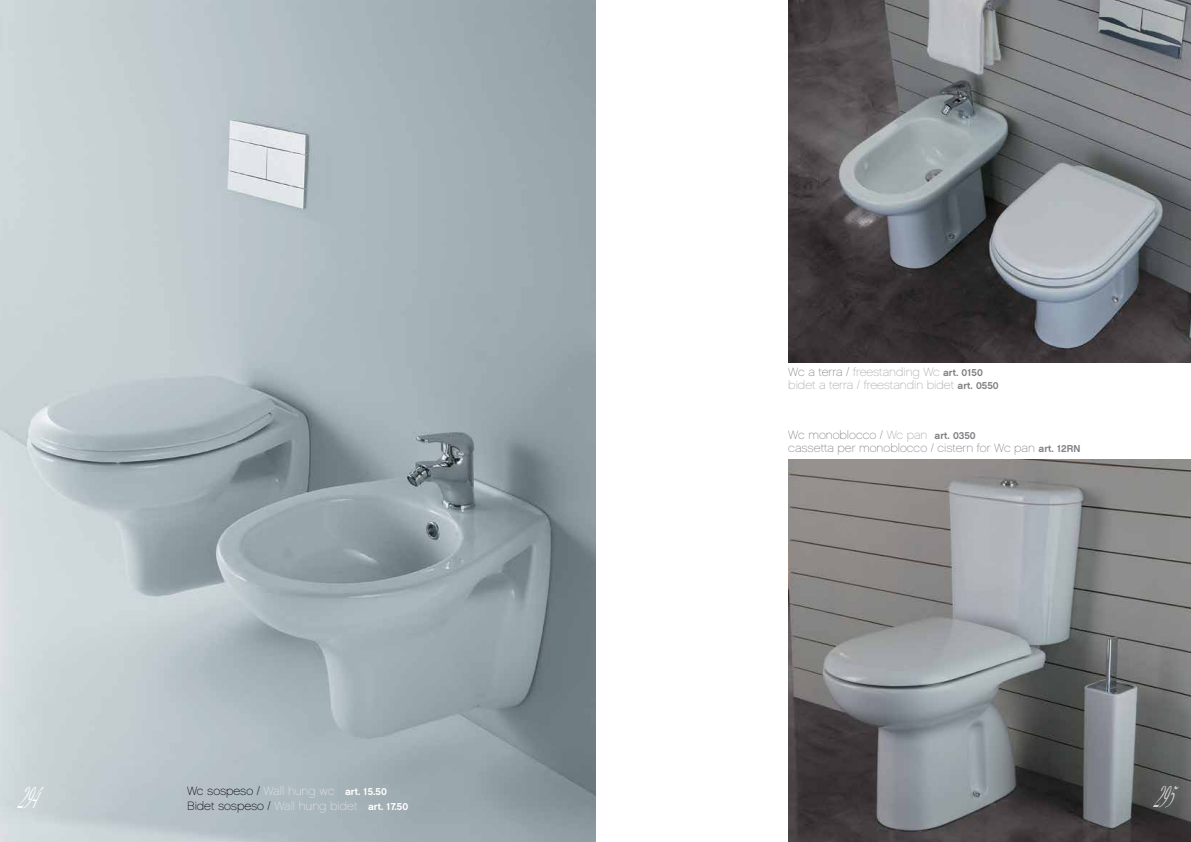
<style>
.page{position:relative;width:1191px;height:842px;background:#fff}
.page>*{position:absolute;margin:0;border:0;box-sizing:border-box;transform-origin:0 0}
.t1{font:italic 31.5px "Cochin";color:#fff;scale:.43 1}
.t2{font:italic 31.5px "Cochin";color:#d1d3d4;scale:.43 1}
.t3{font:12px/13px "Chalet Paris Nineteen Sixty";color:#808285}
.t4{font:12px/13px "Chalet Paris Nineteen Sixty";color:#a7a9ac}
.t5{font:12px/14.4px "Chalet Paris Nineteen Sixty";color:#000}
.s1{color:#808285}
.s2{font-family:"Chalet New York Nineteen Sixty";font-size:10px;color:#808285}
.s3{color:#a7a9ac}
.s4{font-family:"Chalet New York Nineteen Sixty";font-size:10px}
.s5{color:#e3e4e5}
.s6{font-family:"Chalet New York Nineteen Sixty";font-size:10px;color:#fff}
.s7{color:#e2e3e4}
</style>
<div class="page">
<img style="left:788px;top:459px;width:403px;height:383px">
<img style="left:0;top:0;width:595px;height:842px">
<img style="left:788px;top:0;width:403px;height:363px">
<p class="t4" style="left:788px;top:365px;width:212px"><span class="s1">Wc a terra /</span> freestanding Wc <span class="s2">art. 0150 </span>bidet a terra / freestandin bidet <span class="s2">art. 0550</span></p>
<p class="t3" style="left:788px;top:428px;width:294px">Wc monoblocco / <span class="s3">Wc pan</span> <span class="s4">art. 0350<br></span>cassetta per monoblocco / cistern for Wc pan <span class="s4">art. 12RN</span></p>
<h1 class="t1" style="left:18px;top:780px;width:70px">294</h1>
<h1 class="t2" style="left:1154px;top:779px;width:70px">295</h1>
<p class="t5" style="left:187px;top:784px;width:222px">Wc sospeso / <span class="s5">Wall hung wc</span> <span class="s6">art. 15.50<br></span>Bidet sospeso / <span class="s7">Wall hung bidet</span> <span class="s6">art. 17.50</span></p>
</div>
